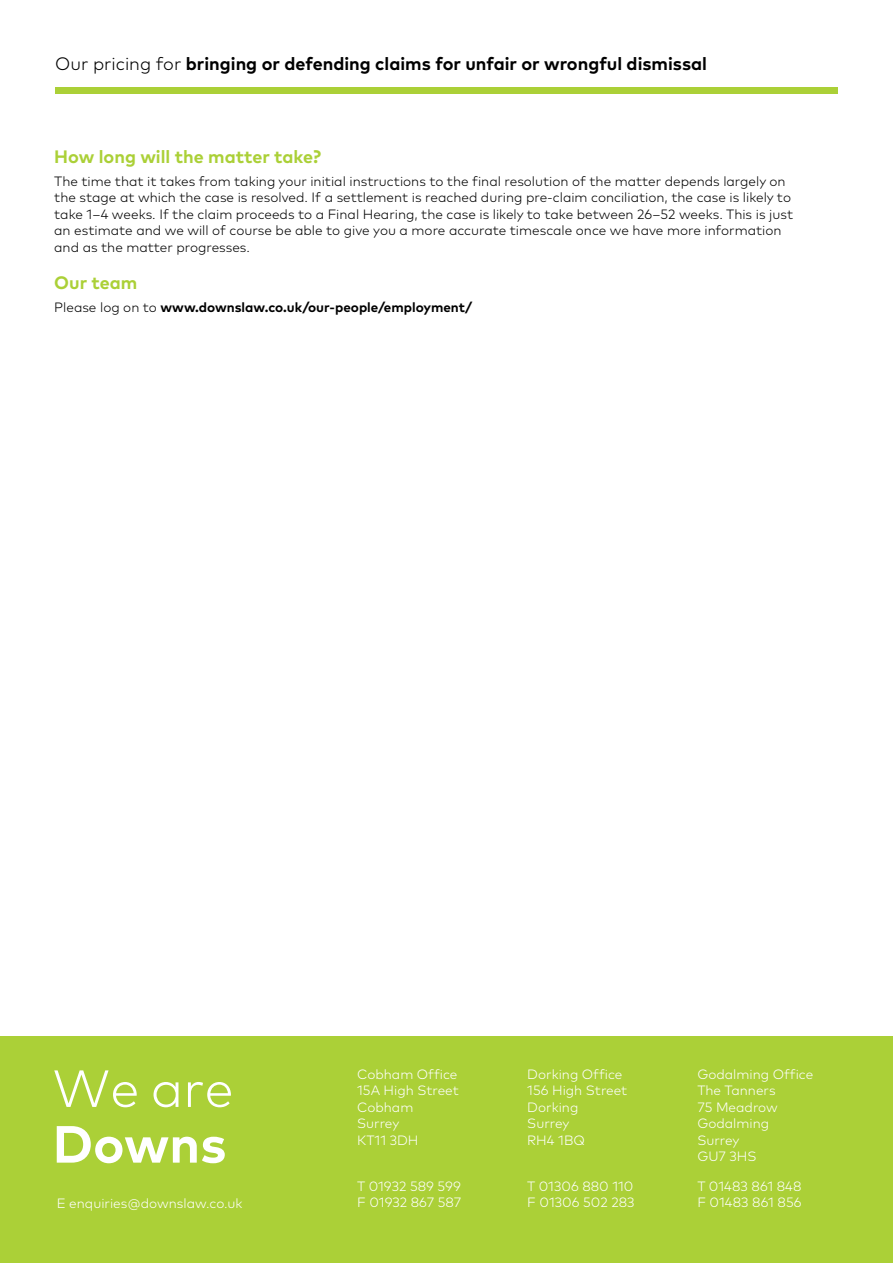
<style>
.page{position:relative;width:893px;height:1263px;background:#fff}
.page>*{position:absolute;margin:0;border:0;box-sizing:border-box;transform-origin:0 0}
.t1{font:300 52.2px "FF Mark Pro";color:#fff}
.t2{font:700 52.2px "FF Mark Pro";color:#fff}
.t3{font:700 18px "FF Mark Pro";color:#000}
.t4{font:700 18px "FF Mark Pro";color:#abd037}
.t5{font:300 13.5px/16.5px "FF Mark Pro";color:#000}
.t6{font:300 13.5px/16.5px "FF Mark Pro";color:#fff}
.t7{font:700 13.5px "FF Mark Pro";color:#000}
.s1{font-weight:300}
</style>
<div class="page">
<div style="left:0;top:1036px;width:893px;height:227px;background:#abd037"></div>
<div style="left:55px;top:87px;width:783px;height:7px;background:#abd037"></div>
<h2 class="t3" style="left:55px;top:49px;width:653px"><span class="s1">Our pricing for</span> bringing or defending claims for unfair or wrongful dismissal</h2>
<h2 class="t4" style="left:54px;top:143px;width:268px">How long will the matter take?</h2>
<p class="t5" style="left:54px;top:172px;width:740px">The time that it takes from taking your initial instructions to the final resolution of the matter depends largely on the stage at which the case is resolved. If a settlement is reached during pre-claim conciliation, the case is likely to take 1–4 weeks. If the claim proceeds to a Final Hearing, the case is likely to take between 26–52 weeks. This is just an estimate and we will of course be able to give you a more accurate timescale once we have more information and as the matter progresses.</p>
<h2 class="t4" style="left:54px;top:269px;width:85px">Our team</h2>
<p class="t7" style="left:54px;top:297px;width:420px"><span class="s1">Please log on to</span> www.downslaw.co.uk/our-people/employment/</p>
<h1 class="t1" style="left:53px;top:1049px;width:183px">We are</h1>
<h1 class="t2" style="left:53px;top:1104px;width:175px">Downs</h1>
<p class="t6" style="left:57px;top:1193px;width:187px">E enquiries@downslaw.co.uk</p>
<p class="t6" style="left:357px;top:1065px;width:103px">Cobham Office<br>15A High Street<br>Cobham<br>Surrey<br>KT11 3DH</p>
<p class="t6" style="left:357px;top:1176px;width:106px">T 01932 589 599<br>F 01932 867 587</p>
<p class="t6" style="left:527px;top:1065px;width:102px">Dorking Office<br>156 High Street<br>Dorking<br>Surrey<br>RH4 1BQ</p>
<p class="t6" style="left:527px;top:1176px;width:109px">T 01306 880 110<br>F 01306 502 283</p>
<p class="t6" style="left:697px;top:1065px;width:117px">Godalming Office<br>The Tanners<br>75 Meadrow<br>Godalming<br>Surrey<br>GU7 3HS</p>
<p class="t6" style="left:697px;top:1176px;width:106px">T 01483 861 848<br>F 01483 861 856</p>
</div>
